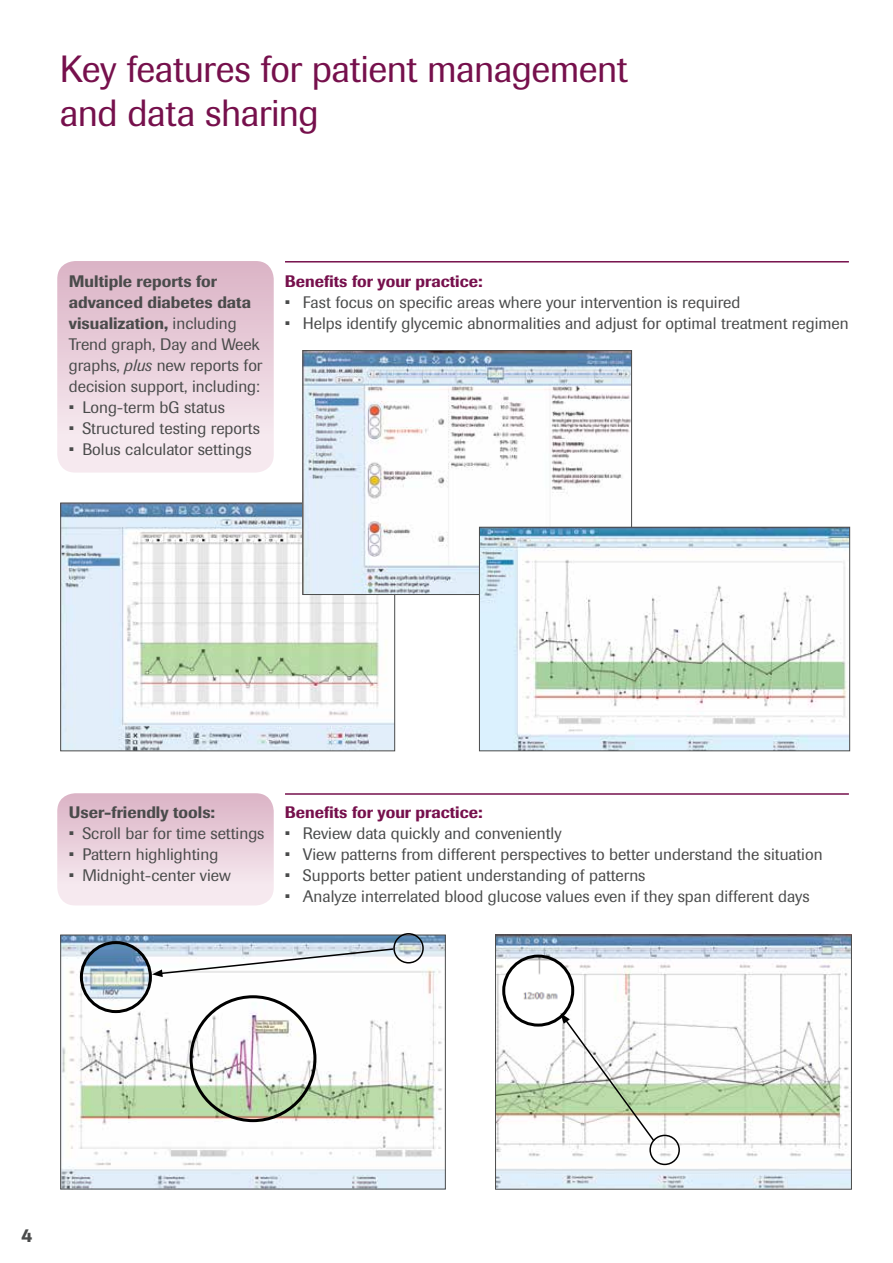
<style>
.page{position:relative;width:893px;height:1263px;background:#fff}
.page>*{position:absolute;margin:0;border:0;box-sizing:border-box;transform-origin:0 0}
.t1{font:37.5px/43.5px "Imago Pro";letter-spacing:-.015em;color:#76104c}
.t2{font:500 19.5px "Imago Pro";color:#4a4b4b}
.t3{font:16.5px/21px "Imago Pro";color:#4a4b4b}
.t4{font:500 16.5px "Imago Pro";color:#76104c}
.t5{font:500 16.5px "Imago Pro";color:#4a4b4b}
.s1{font-weight:500}
.s2{font-style:italic}
</style>
<div class="page">
<img style="left:62px;top:505px;width:331px;height:244px">
<div style="left:60px;top:503px;width:335px;height:248px;border:1px solid #4a4b4b"></div>
<img style="left:304px;top:352px;width:326px;height:241px">
<div style="left:302px;top:350px;width:330px;height:245px;border:1px solid #4a4b4b"></div>
<img style="left:62px;top:937px;width:382px;height:250px">
<div style="left:60px;top:935px;width:386px;height:254px;border:1px solid #4a4b4b"></div>
<img style="left:81px;top:942px;width:69px;height:69px;border-radius:34px">
<div style="left:80px;top:941px;width:72px;height:72px;border:3px solid #000;border-radius:50%"></div>
<div style="left:190px;top:995px;width:126px;height:127px;border:3px solid #000;border-radius:50%"></div>
<div style="left:393px;top:933px;width:31px;height:30px;border:2px solid #000;border-radius:50%"></div>
<svg style="left:152px;top:947px;width:243px;height:30px"></svg>
<img style="left:497px;top:936px;width:353px;height:251px">
<div style="left:495px;top:934px;width:357px;height:255px;border:1px solid #4a4b4b"></div>
<img style="left:504px;top:956px;width:69px;height:69px;border-radius:34px">
<div style="left:502px;top:954px;width:72px;height:72px;border:3px solid #000;border-radius:50%"></div>
<div style="left:649px;top:1135px;width:31px;height:30px;border:2px solid #000;border-radius:50%"></div>
<svg style="left:561px;top:1013px;width:95px;height:130px"></svg>
<img style="left:481px;top:529px;width:367px;height:220px">
<div style="left:479px;top:527px;width:371px;height:224px;border:1px solid #4a4b4b"></div>
<svg style="left:57px;top:261px;width:217px;height:212px"></svg>
<svg style="left:57px;top:793px;width:217px;height:112px"></svg>
<hr style="left:285px;top:261px;width:564px;height:2px;background:#76104c">
<hr style="left:285px;top:793px;width:564px;height:2px;background:#76104c">
<h1 class="t1" style="left:60px;top:47px;width:569px">Key features for patient management and data sharing</h1>
<p class="t3" style="left:69px;top:271px;width:195px"><span class="s1">Multiple reports for advanced diabetes data visualization,</span> including<br>Trend graph, Day and Week graphs, <span class="s2">plus</span> new reports for decision support, including:</p>
<p class="t3" style="left:69px;top:397px;width:158px">• Long-term bG status</p>
<p class="t3" style="left:69px;top:418px;width:193px">• Structured testing reports</p>
<p class="t3" style="left:69px;top:439px;width:184px">• Bolus calculator settings</p>
<p class="t4" style="left:285px;top:271px;width:199px">Benefits for your practice:</p>
<p class="t3" style="left:285px;top:292px;width:457px">• Fast focus on specific areas where your intervention is required</p>
<p class="t3" style="left:285px;top:313px;width:565px">• Helps identify glycemic abnormalities and adjust for optimal treatment regimen</p>
<p class="t5" style="left:69px;top:802px;width:148px">User-friendly tools:</p>
<p class="t3" style="left:69px;top:823px;width:197px">• Scroll bar for time settings</p>
<p class="t3" style="left:69px;top:844px;width:151px">• Pattern highlighting</p>
<p class="t3" style="left:69px;top:865px;width:163px">• Midnight-center view</p>
<p class="t4" style="left:285px;top:802px;width:199px">Benefits for your practice:</p>
<p class="t3" style="left:285px;top:823px;width:278px">• Review data quickly and conveniently</p>
<p class="t3" style="left:285px;top:844px;width:539px">• View patterns from different perspectives to better understand the situation</p>
<p class="t3" style="left:285px;top:865px;width:362px">• Supports better patient understanding of patterns</p>
<p class="t3" style="left:285px;top:886px;width:526px">• Analyze interrelated blood glucose values even if they span different days</p>
<p class="t2" style="left:21px;top:1222px;width:13px">4</p>
</div>
